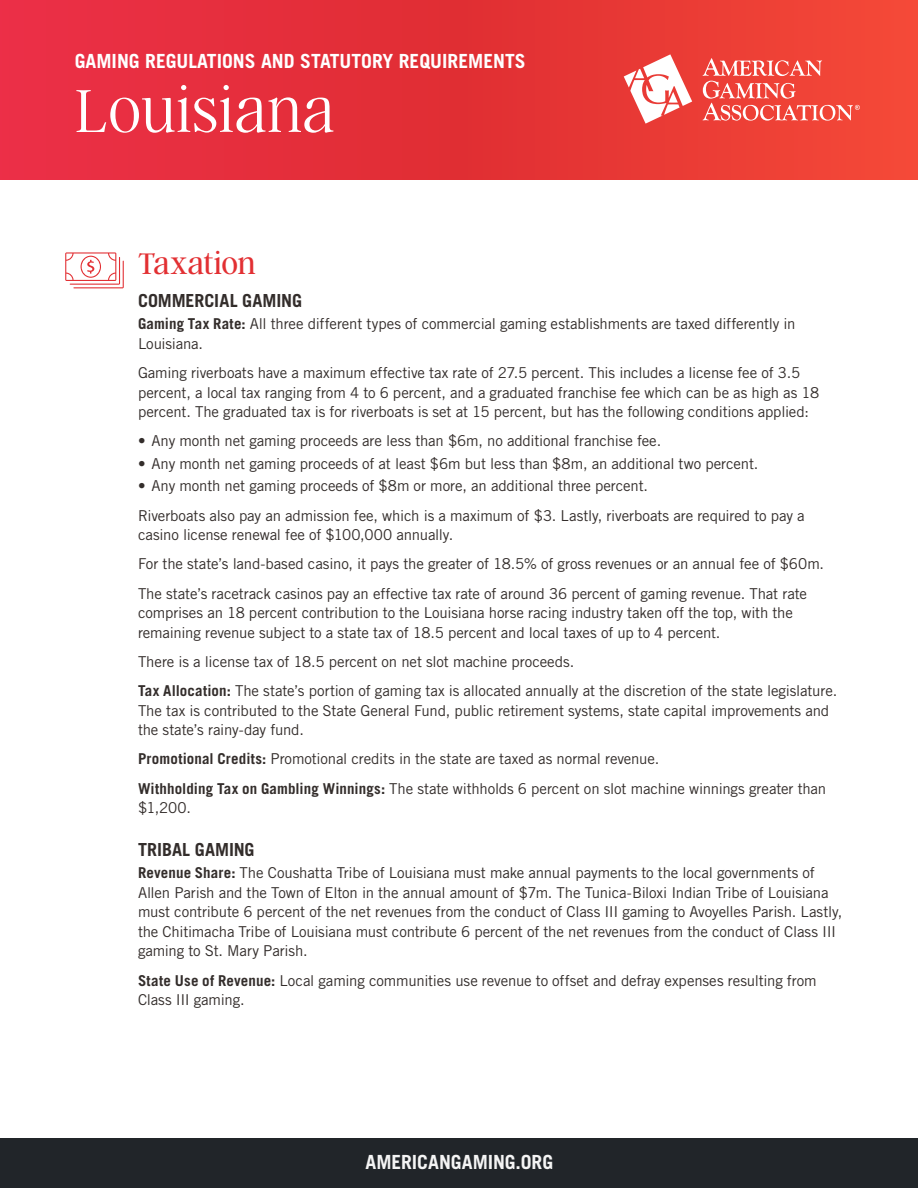
<style>
.page{position:relative;width:918px;height:1188px;background:#fff}
.page>*{position:absolute;margin:0;border:0;box-sizing:border-box;transform-origin:0 0}
.t1{font:100 67.5px "Argent CF";letter-spacing:.01em;color:#fff}
.t2{font:300 33px "Argent CF";letter-spacing:-.01em;color:#e22f32}
.t3{font:700 19.5px "Trade Gothic LT Std";color:#fff}
.t4{font:700 19.5px "Trade Gothic LT Std";color:#f4f4f4}
.t5{font:700 18px "Trade Gothic LT Std";letter-spacing:-.005em;color:#332d2b}
.t6{font:15px/19.5px "Trade Gothic LT Std";letter-spacing:-.01em;color:#332d2b}
.s1{font-weight:700}
</style>
<div class="page">
<div style="left:0;top:1138px;width:918px;height:50px;background:#212529"></div>
<div style="left:0;top:0;width:918px;height:179px;background:linear-gradient(to right,#e32841,#ed4332)"></div>
<svg style="left:624px;top:54px;width:68px;height:70px"></svg>
<svg style="left:703px;top:58px;width:157px;height:63px;background:#f1635a"></svg>
<svg style="left:65px;top:252px;width:59px;height:36px"></svg>
<h3 class="t3" style="left:75px;top:50px;width:452px">GAMING REGULATIONS AND STATUTORY REQUIREMENTS</h3>
<h1 class="t1" style="left:75px;top:76px;width:262px">Louisiana</h1>
<h2 class="t2" style="left:138px;top:246px;width:119px">Taxation</h2>
<p class="t5" style="left:138px;top:289px;width:166px">COMMERCIAL GAMING</p>
<p class="t6" style="left:138px;top:314px;width:659px"><span class="s1">Gaming Tax Rate:</span> All three different types of commercial gaming establishments are taxed differently in<br>Louisiana.</p>
<p class="t6" style="left:138px;top:363px;width:683px">Gaming riverboats have a maximum effective tax rate of 27.5 percent. This includes a license fee of 3.5 percent, a local tax ranging from 4 to 6 percent, and a graduated franchise fee which can be as high as 18 percent. The graduated tax is for riverboats is set at 15 percent, but has the following conditions applied:</p>
<p class="t6" style="left:138px;top:431px;width:525px">• Any month net gaming proceeds are less than $6m, no additional franchise fee.</p>
<p class="t6" style="left:138px;top:454px;width:622px">• Any month net gaming proceeds of at least $6m but less than $8m, an additional two percent.</p>
<p class="t6" style="left:138px;top:471px;width:668px;line-height:29.2px">• Any month net gaming proceeds of $8m or more, an additional three percent.<br>Riverboats also pay an admission fee, which is a maximum of $3. Lastly, riverboats are required to pay a</p>
<p class="t6" style="left:138px;top:520px;width:688px;line-height:29.2px">casino license renewal fee of $100,000 annually.<br>For the state’s land-based casino, it pays the greater of 18.5% of gross revenues or an annual fee of $60m.<br>The state’s racetrack casinos pay an effective tax rate of around 36 percent of gaming revenue. That rate</p>
<p class="t6" style="left:138px;top:603px;width:656px">comprises an 18 percent contribution to the Louisiana horse racing industry taken off the top, with the remaining revenue subject to a state tax of 18.5 percent and local taxes of up to 4 percent.</p>
<p class="t6" style="left:138px;top:647px;width:701px;line-height:29.2px">There is a license tax of 18.5 percent on net slot machine proceeds.<br><span class="s1">Tax Allocation:</span> The state’s portion of gaming tax is allocated annually at the discretion of the state legislature.</p>
<p class="t6" style="left:138px;top:700px;width:693px">The tax is contributed to the State General Fund, public retirement systems, state capital improvements and the state’s rainy-day fund.</p>
<p class="t6" style="left:138px;top:744px;width:690px;line-height:29.2px"><span class="s1">Promotional Credits:</span> Promotional credits in the state are taxed as normal revenue.<br><span class="s1">Withholding Tax on Gambling Winnings:</span> The state withholds 6 percent on slot machine winnings greater than</p>
<p class="t6" style="left:138px;top:798px;width:55px">$1,200.</p>
<p class="t5" style="left:138px;top:838px;width:118px">TRIBAL GAMING</p>
<p class="t6" style="left:138px;top:863px;width:706px"><span class="s1">Revenue Share:</span> The Coushatta Tribe of Louisiana must make annual payments to the local governments of Allen Parish and the Town of Elton in the annual amount of $7m. The Tunica-Biloxi Indian Tribe of Louisiana must contribute 6 percent of the net revenues from the conduct of Class III gaming to Avoyelles Parish. Lastly, the Chitimacha Tribe of Louisiana must contribute 6 percent of the net revenues from the conduct of Class III gaming to St. Mary Parish.</p>
<p class="t6" style="left:138px;top:970px;width:680px"><span class="s1">State Use of Revenue:</span> Local gaming communities use revenue to offset and defray expenses resulting from<br>Class III gaming.</p>
<h3 class="t4" style="left:365px;top:1150px;width:189px">AMERICANGAMING.ORG</h3>
</div>
